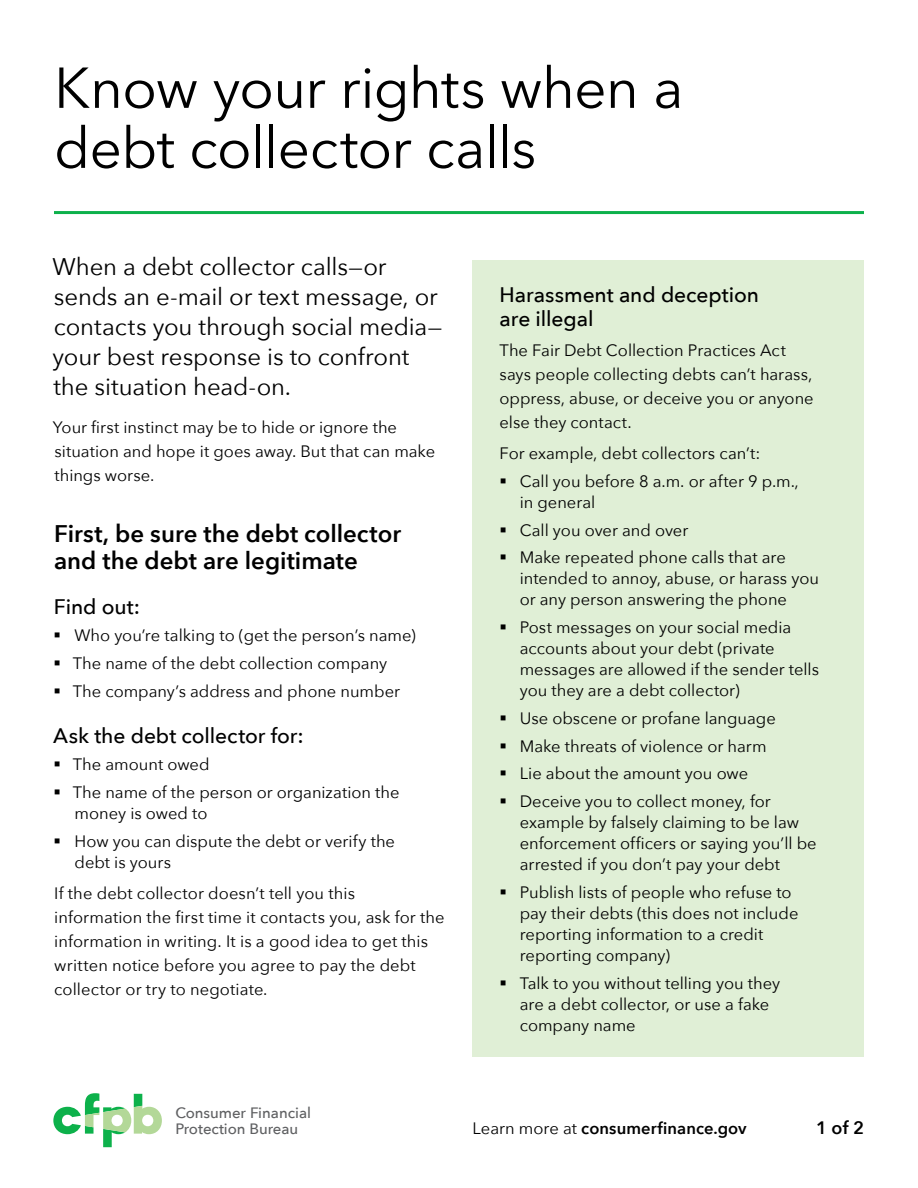
<style>
.page{position:relative;width:918px;height:1188px;background:#fff}
.page>*{position:absolute;margin:0;border:0;box-sizing:border-box;transform-origin:0 0}
.Main_H1{font:57px/60px "Avenir Next";letter-spacing:-.015em;color:#000}
.subheader__after_H1{font:24px/30px "Avenir Next";letter-spacing:-.005em;color:#000}
.H3_regular{font:600 24px/27px "Avenir Next";color:#000}
.green_box-H4_regular{font:500 21px/24px "Avenir Next";letter-spacing:-.005em;color:#000}
.H4_regular{font:500 21px "Avenir Next";letter-spacing:-.005em;color:#000}
.t1{font:600 18px "Avenir Next";color:#000}
.paragraph{font:16.5px/21px "Avenir Next";color:#000}
.green_box-paragraph{font:16.5px/24px "Avenir Next";color:#000}
.t2{font:600 16.5px "Avenir Next";letter-spacing:.005em;color:#000}
.t3{font:500 15px/15.8px "Avenir Next";color:#5f6062}
.s1{font-weight:400}
</style>
<div class="page">
<svg style="left:53px;top:1093px;width:109px;height:54px"></svg>
<div style="left:472px;top:260px;width:392px;height:107px;background:#e0efd6"></div>
<div style="left:472px;top:313px;width:392px;height:148px;background:#e0efd6"></div>
<div style="left:472px;top:443px;width:392px;height:91px;background:#e0efd6"></div>
<div style="left:472px;top:520px;width:392px;height:112px;background:#e0efd6"></div>
<div style="left:472px;top:590px;width:392px;height:132px;background:#e0efd6"></div>
<div style="left:472px;top:708px;width:392px;height:70px;background:#e0efd6"></div>
<div style="left:472px;top:764px;width:392px;height:132px;background:#e0efd6"></div>
<div style="left:472px;top:854px;width:392px;height:133px;background:#e0efd6"></div>
<div style="left:472px;top:945px;width:392px;height:112px;background:#e0efd6"></div>
<hr style="left:54px;top:211px;width:810px;height:3px;background:#0db14b">
<h1 class="Main_H1" style="left:54px;top:56px;width:631px">Know your rights when a debt collector calls</h1>
<p class="subheader__after_H1" style="left:53px;top:251px;width:391px">When a debt collector calls—or sends an e-mail or text message, or contacts you through social media— your best response is to confront the situation head-on.</p>
<p class="paragraph" style="left:53px;top:414px;width:384px;line-height:24px">Your first instinct may be to hide or ignore the situation and hope it goes away. But that can make things worse.</p>
<h3 class="H3_regular" style="left:54px;top:519px;width:349px">First, be sure the debt collector and the debt are legitimate</h3>
<h4 class="H4_regular" style="left:54px;top:588px;width:88px">Find out:</h4>
<p class="paragraph" style="left:53px;top:624px;width:364px">▪ Who you’re talking to (get the person’s name)</p>
<p class="paragraph" style="left:53px;top:652px;width:335px">▪ The name of the debt collection company</p>
<p class="paragraph" style="left:53px;top:680px;width:348px">▪ The company’s address and phone number</p>
<h4 class="H4_regular" style="left:53px;top:717px;width:252px">Ask the debt collector for:</h4>
<p class="paragraph" style="left:53px;top:753px;width:158px">▪ The amount owed</p>
<p class="paragraph" style="left:75px;top:781px;width:326px;text-indent:-21px">▪ The name of the person or organization the money is owed to</p>
<p class="paragraph" style="left:75px;top:830px;width:322px;text-indent:-21px">▪ How you can dispute the debt or verify the debt is yours</p>
<p class="paragraph" style="left:54px;top:880px;width:392px;line-height:24px">If the debt collector doesn’t tell you this information the first time it contacts you, ask for the information in writing. It is a good idea to get this written notice before you agree to pay the debt collector or try to negotiate.</p>
<p class="t3" style="left:176px;top:1104px;width:137px">Consumer Financial<br>Protection Bureau</p>
<h4 class="green_box-H4_regular" style="left:500px;top:281px;width:261px">Harassment and deception are illegal</h4>
<p class="green_box-paragraph" style="left:500px;top:338px;width:316px">The Fair Debt Collection Practices Act says people collecting debts can’t harass, oppress, abuse, or deceive you or anyone else they contact.</p>
<p class="green_box-paragraph" style="left:500px;top:441px;width:262px">For example, debt collectors can’t:</p>
<p class="paragraph" style="left:520px;top:470px;width:281px;text-indent:-20px">▪ Call you before 8 a.m. or after 9 p.m., in general</p>
<p class="paragraph" style="left:500px;top:519px;width:190px">▪ Call you over and over</p>
<p class="paragraph" style="left:520px;top:546px;width:301px;text-indent:-20px">▪ Make repeated phone calls that are intended to annoy, abuse, or harass you or any person answering the phone</p>
<p class="paragraph" style="left:520px;top:616px;width:301px;text-indent:-20px">▪ Post messages on your social media accounts about your debt (private messages are allowed if the sender tells you they are a debt collector)</p>
<p class="paragraph" style="left:500px;top:707px;width:278px">▪ Use obscene or profane language</p>
<p class="paragraph" style="left:500px;top:735px;width:269px">▪ Make threats of violence or harm</p>
<p class="paragraph" style="left:500px;top:762px;width:250px">▪ Lie about the amount you owe</p>
<p class="paragraph" style="left:520px;top:790px;width:299px;text-indent:-20px">▪ Deceive you to collect money, for example by falsely claiming to be law enforcement officers or saying you’ll be arrested if you don’t pay your debt</p>
<p class="paragraph" style="left:520px;top:881px;width:280px;text-indent:-20px">▪ Publish lists of people who refuse to pay their debts (this does not include reporting information to a credit reporting company)</p>
<p class="paragraph" style="left:520px;top:972px;width:262px;text-indent:-20px">▪ Talk to you without telling you they are a debt collector, or use a fake company name</p>
<p class="t2" style="left:472px;top:1114px;width:276px"><span class="s1">Learn more at</span> consumerfinance.gov</p>
<p class="t1" style="left:816px;top:1112px;width:49px">1 of 2</p>
</div>
